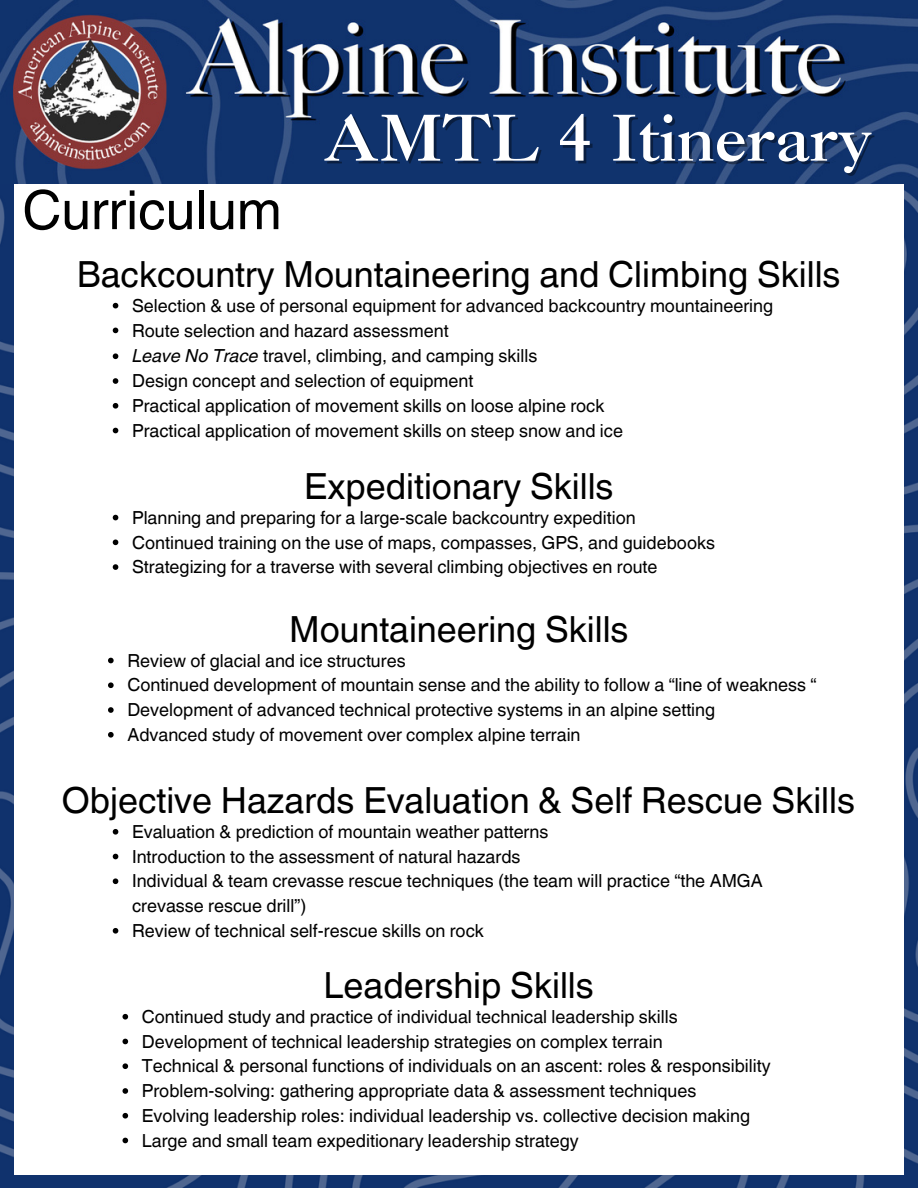
<style>
.page{position:relative;width:918px;height:1188px;background:#fff}
.page>*{position:absolute;margin:0;border:0;box-sizing:border-box;transform-origin:0 0}
.t1{font:63px "Caslon 3 LT Std";color:#fff}
.t2{font:54px "Helvetica World";color:#000}
.t3{font:36px "Helvetica World";color:#000}
.t4{font:18px/24.8px "Helvetica World";color:#000}
.s1{font-style:italic}
</style>
<div class="page">
<img style="left:0;top:183px;width:918px;height:1005px">
<div style="left:14px;top:184px;width:890px;height:991px;background:#fff"></div>
<img style="left:0;top:0;width:918px;height:183px">
<svg style="left:113px;top:303px;width:5px;height:5px"></svg>
<svg style="left:113px;top:328px;width:5px;height:5px"></svg>
<svg style="left:113px;top:353px;width:5px;height:6px"></svg>
<svg style="left:113px;top:378px;width:5px;height:6px"></svg>
<svg style="left:113px;top:403px;width:5px;height:6px"></svg>
<svg style="left:113px;top:428px;width:5px;height:5px"></svg>
<svg style="left:113px;top:515px;width:5px;height:5px"></svg>
<svg style="left:113px;top:540px;width:5px;height:5px"></svg>
<svg style="left:113px;top:564px;width:5px;height:6px"></svg>
<svg style="left:108px;top:658px;width:6px;height:5px"></svg>
<svg style="left:108px;top:682px;width:6px;height:6px"></svg>
<svg style="left:108px;top:707px;width:6px;height:6px"></svg>
<svg style="left:108px;top:732px;width:6px;height:6px"></svg>
<svg style="left:113px;top:829px;width:5px;height:6px"></svg>
<svg style="left:113px;top:854px;width:5px;height:5px"></svg>
<svg style="left:113px;top:878px;width:5px;height:6px"></svg>
<svg style="left:113px;top:928px;width:5px;height:6px"></svg>
<svg style="left:123px;top:1014px;width:5px;height:6px"></svg>
<svg style="left:123px;top:1039px;width:5px;height:5px"></svg>
<svg style="left:123px;top:1063px;width:5px;height:6px"></svg>
<svg style="left:123px;top:1088px;width:5px;height:6px"></svg>
<svg style="left:123px;top:1113px;width:5px;height:6px"></svg>
<svg style="left:123px;top:1138px;width:5px;height:5px"></svg>
<p class="t2" style="left:22px;top:178px;width:261px">Curriculum</p>
<p class="t1" style="left:323px;top:114px;width:551px">AMTL 4 Itinerary</p>
<p class="t3" style="left:77px;top:253px;width:765px">Backcountry Mountaineering and Climbing Skills</p>
<p class="t4" style="left:132px;top:293px;width:643px">Selection &amp; use of personal equipment for advanced backcountry mountaineering</p>
<h2 class="t4" style="left:132px;top:318px;width:318px">Route selection and hazard assessment</h2>
<h3 class="t4" style="left:132px;top:344px;width:407px"><span class="s1">Leave No Trace</span> travel, climbing, and camping skills</h3>
<p class="t4" style="left:132px;top:369px;width:343px">Design concept and selection of equipment</p>
<p class="t4" style="left:132px;top:393px;width:474px">Practical application of movement skills on loose alpine rock</p>
<p class="t4" style="left:132px;top:418px;width:493px">Practical application of movement skills on steep snow and ice</p>
<p class="t3" style="left:304px;top:465px;width:311px">Expeditionary Skills</p>
<p class="t4" style="left:132px;top:505px;width:505px">Planning and preparing for a large-scale backcountry expedition</p>
<h3 class="t4" style="left:132px;top:530px;width:584px">Continued training on the use of maps, compasses, GPS, and guidebooks</h3>
<p class="t4" style="left:132px;top:555px;width:527px">Strategizing for a traverse with several climbing objectives en route</p>
<p class="t3" style="left:289px;top:608px;width:341px">Mountaineering Skills</p>
<p class="t4" style="left:127px;top:648px;width:280px">Review of glacial and ice structures</p>
<h3 class="t4" style="left:127px;top:673px;width:691px">Continued development of mountain sense and the ability to follow a “line of weakness “</h3>
<p class="t4" style="left:127px;top:698px;width:589px">Development of advanced technical protective systems in an alpine setting</p>
<p class="t4" style="left:127px;top:722px;width:455px">Advanced study of movement over complex alpine terrain</p>
<p class="t3" style="left:62px;top:779px;width:795px">Objective Hazards Evaluation &amp; Self Rescue Skills</p>
<h3 class="t4" style="left:132px;top:819px;width:418px">Evaluation &amp; prediction of mountain weather patterns</h3>
<p class="t4" style="left:132px;top:844px;width:390px">Introduction to the assessment of natural hazards</p>
<p class="t4" style="left:132px;top:869px;width:632px">Individual &amp; team crevasse rescue techniques (the team will practice “the AMGA crevasse rescue drill”)</p>
<p class="t4" style="left:132px;top:918px;width:353px">Review of technical self-rescue skills on rock</p>
<p class="t3" style="left:324px;top:964px;width:272px">Leadership Skills</p>
<h3 class="t4" style="left:142px;top:1004px;width:538px">Continued study and practice of individual technical leadership skills</h3>
<p class="t4" style="left:142px;top:1029px;width:522px">Development of technical leadership strategies on complex terrain</p>
<p class="t4" style="left:142px;top:1054px;width:630px">Technical &amp; personal functions of individuals on an ascent: roles &amp; responsibility</p>
<p class="t4" style="left:142px;top:1079px;width:556px">Problem-solving: gathering appropriate data &amp; assessment techniques</p>
<p class="t4" style="left:142px;top:1103px;width:610px">Evolving leadership roles: individual leadership vs. collective decision making</p>
<p class="t4" style="left:142px;top:1128px;width:439px">Large and small team expeditionary leadership strategy</p>
</div>
